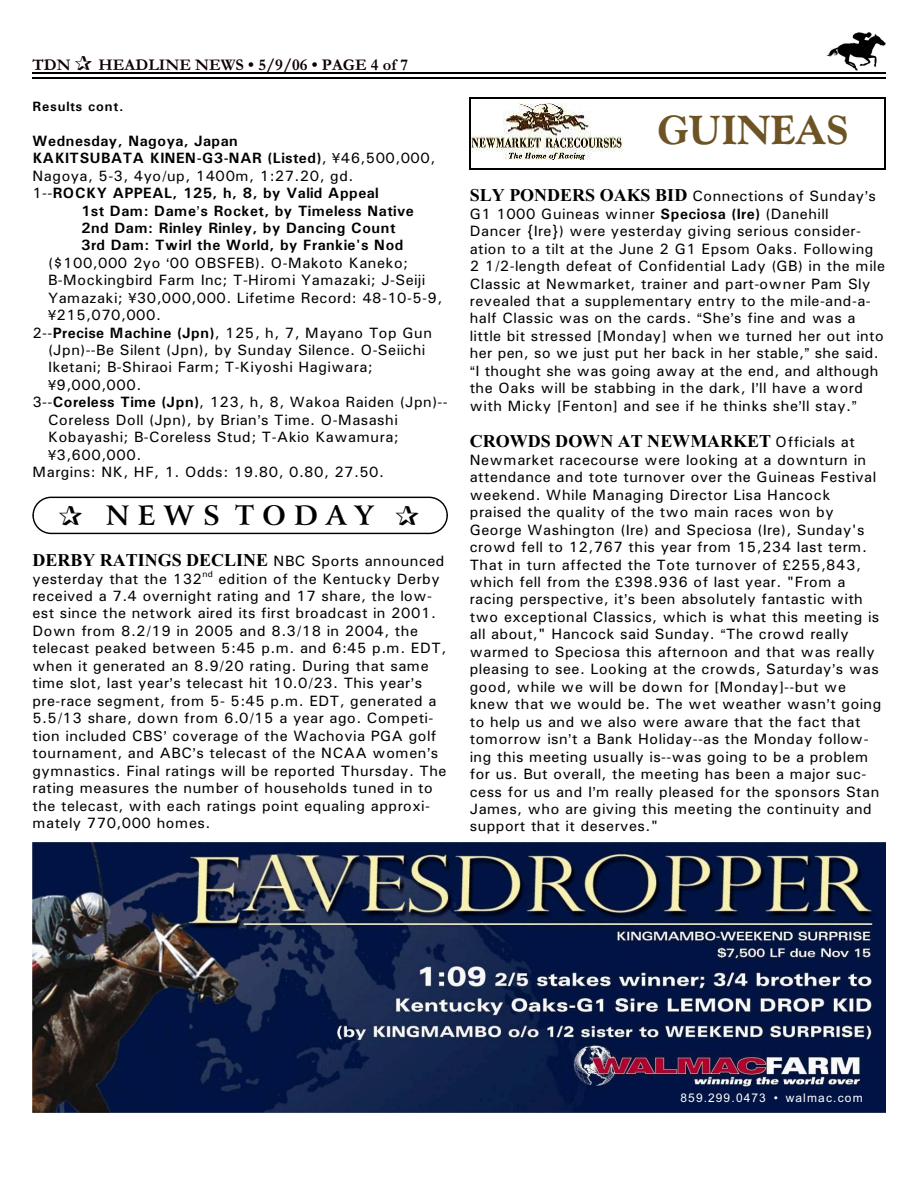
<style>
.page{position:relative;width:918px;height:1188px;background:#fff}
.page>*{position:absolute;margin:0;border:0;box-sizing:border-box;transform-origin:0 0}
.t1{font:40.5px "Goudy Ol St X Bd BT";letter-spacing:.005em;color:#6e5424}
.t2{font:700 27px "Arrus BT";letter-spacing:.305em;color:#000}
.t3{font:700 18px "Times New Roman";color:#000}
.t4{font:700 16.5px "Garamond";letter-spacing:.005em;color:#0f0000}
.t5{font:15px/17.4px "Univers";letter-spacing:.03em;color:#000}
.t6{font:700 15px/17.4px "Univers";letter-spacing:.035em;color:#000}
.t7{font:700 13.5px "Univers";letter-spacing:.065em;color:#000}
.t8{font:12px "Arial";letter-spacing:.09em;color:#fff}
.t9{font:9px "Univers";color:#000}
.s1{font-weight:400}
.s2{font-weight:700}
.s3{font-family:"Univers";font-weight:400;font-size:15px}
.s4{font-family:"Times New Roman";font-weight:700;font-size:18px}
</style>
<div class="page">
<img style="left:826px;top:32px;width:60px;height:38px">
<hr style="left:32px;top:72px;width:853px;height:1px;background:#000">
<hr style="left:32px;top:77px;width:853px;height:2px;background:#000">
<div style="left:32px;top:497px;width:416px;height:37px;border:1px solid #000;border-radius:18px"></div>
<img style="left:471px;top:104px;width:152px;height:56px">
<hr style="left:470px;top:97px;width:1px;height:73px;background:#000">
<hr style="left:884px;top:97px;width:1px;height:73px;background:#000">
<hr style="left:470px;top:97px;width:415px;height:1px;background:#000">
<hr style="left:470px;top:169px;width:415px;height:1px;background:#000">
<img style="left:32px;top:842px;width:854px;height:270px">
<p class="t4" style="left:32px;top:59px;width:40px">TDN</p>
<p class="t4" style="left:98px;top:59px;width:311px">HEADLINE NEWS • 5/9/06 • PAGE 4 of 7</p>
<p class="t7" style="left:32px;top:102px;width:93px">Results cont.</p>
<p class="t6" style="left:32px;top:133px;width:405px">Wednesday, Nagoya, Japan<br>KAKITSUBATA KINEN-G3-NAR (Listed)<span class="s1">, 46,500,000, Nagoya, 5-3, 4yo/up, 1400m, 1:27.20, gd.<br>1--</span>ROCKY APPEAL, 125, h, 8, by Valid Appeal</p>
<p class="t6" style="left:81px;top:203px;width:334px">1st Dam: Dame s Rocket, by Timeless Native<br>2nd Dam: Rinley Rinley, by Dancing Count<br>3rd Dam: Twirl the World, by Frankie's Nod</p>
<p class="t5" style="left:48px;top:255px;width:362px">($100,000 2yo 00 OBSFEB). O-Makoto Kaneko;</p>
<p class="t5" style="left:48px;top:273px;width:379px">B-Mockingbird Farm Inc; T-Hiromi Yamazaki; J-Seiji</p>
<p class="t5" style="left:48px;top:290px;width:396px">Yamazaki; 30,000,000. Lifetime Record: 48-10-5-9,</p>
<p class="t5" style="left:57px;top:308px;width:106px">215,070,000.</p>
<p class="t5" style="left:32px;top:325px;width:401px">2--<span class="s2">Precise Machine (Jpn)</span>, 125, h, 7, Mayano Top Gun</p>
<p class="t5" style="left:48px;top:342px;width:379px">(Jpn)--Be Silent (Jpn), by Sunday Silence. O-Seiichi</p>
<p class="t5" style="left:48px;top:360px;width:326px">Iketani; B-Shiraoi Farm; T-Kiyoshi Hagiwara;</p>
<p class="t5" style="left:57px;top:377px;width:86px">9,000,000.</p>
<p class="t5" style="left:32px;top:395px;width:417px">3--<span class="s2">Coreless Time (Jpn)</span>, 123, h, 8, Wakoa Raiden (Jpn)--</p>
<p class="t5" style="left:48px;top:412px;width:351px">Coreless Doll (Jpn), by Brian s Time. O-Masashi</p>
<p class="t5" style="left:48px;top:430px;width:352px">Kobayashi; B-Coreless Stud; T-Akio Kawamura;</p>
<p class="t5" style="left:57px;top:447px;width:86px">3,600,000.</p>
<p class="t5" style="left:32px;top:465px;width:353px">Margins: NK, HF, 1. Odds: 19.80, 0.80, 27.50.</p>
<h2 class="t2" style="left:106px;top:505px;width:269px">NEWS TODAY</h2>
<p class="t3" style="left:32px;top:554px;width:414px">DERBY RATINGS DECLINE <span class="s3">NBC Sports announced</span></p>
<p class="t5" style="left:32px;top:571px;width:409px">yesterday that the 132 edition of the Kentucky Derby</p>
<p class="t9" style="left:203px;top:571px;width:12px">nd</p>
<p class="t5" style="left:32px;top:588px;width:416px">received a 7.4 overnight rating and 17 share, the low&shy;est since the network aired its first broadcast in 2001.<br>Down from 8.2/19 in 2005 and 8.3/18 in 2004, the telecast peaked between 5:45 p.m. and 6:45 p.m. EDT, when it generated an 8.9/20 rating. During that same time slot, last year s telecast hit 10.0/23. This year s pre-race segment, from 5- 5:45 p.m. EDT, generated a 5.5/13 share, down from 6.0/15 a year ago. Competi&shy;tion included CBS coverage of the Wachovia PGA golf tournament, and ABC s telecast of the NCAA women s gymnastics. Final ratings will be reported Thursday. The rating measures the number of households tuned in to the telecast, with each ratings point equaling approxi&shy;mately 770,000 homes.</p>
<h1 class="t1" style="left:658px;top:113px;width:193px">GUINEAS</h1>
<p class="t5" style="left:470px;top:189px;width:408px"><span class="s4">SLY PONDERS OAKS BID</span> Connections of Sunday s</p>
<p class="t5" style="left:470px;top:206px;width:360px">G1 1000 Guineas winner <span class="s2">Speciosa (Ire)</span> (Danehill</p>
<p class="t5" style="left:470px;top:224px;width:393px">Dancer {Ire}) were yesterday giving serious consider-</p>
<p class="t5" style="left:470px;top:241px;width:405px">ation to a tilt at the June 2 G1 Epsom Oaks. Following</p>
<p class="t5" style="left:470px;top:259px;width:417px">2 1/2-length defeat of Confidential Lady (GB) in the mile</p>
<p class="t5" style="left:470px;top:276px;width:402px">Classic at Newmarket, trainer and part-owner Pam Sly</p>
<p class="t5" style="left:470px;top:293px;width:403px">revealed that a supplementary entry to the mile-and-a-</p>
<p class="t5" style="left:470px;top:311px;width:387px">half Classic was on the cards. She s fine and was a</p>
<p class="t5" style="left:470px;top:328px;width:416px">little bit stressed [Monday] when we turned her out into</p>
<p class="t5" style="left:470px;top:346px;width:410px">her pen, so we just put her back in her stable, she said.</p>
<p class="t5" style="left:475px;top:363px;width:405px">I thought she was going away at the end, and although</p>
<p class="t5" style="left:470px;top:381px;width:395px">the Oaks will be stabbing in the dark, I ll have a word</p>
<p class="t5" style="left:470px;top:398px;width:383px">with Micky [Fenton] and see if he thinks she ll stay.</p>
<p class="t3" style="left:470px;top:435px;width:387px">CROWDS DOWN AT NEWMARKET <span class="s3">Officials at</span></p>
<p class="t5" style="left:470px;top:452px;width:413px">Newmarket racecourse were looking at a downturn in attendance and tote turnover over the Guineas Festival weekend. While Managing Director Lisa Hancock praised the quality of the two main races won by George Washington (Ire) and Speciosa (Ire), Sunday's crowd fell to 12,767 this year from 15,234 last term.<br>That in turn affected the Tote turnover of 255,843, which fell from the 398.936 of last year. "From a racing perspective, it s been absolutely fantastic with two exceptional Classics, which is what this meeting is all about," Hancock said Sunday. The crowd really warmed to Speciosa this afternoon and that was really pleasing to see. Looking at the crowds, Saturday s was good, while we will be down for [Monday]--but we knew that we would be. The wet weather wasn t going to help us and we also were aware that the fact that tomorrow isn t a Bank Holiday--as the Monday follow&shy;ing this meeting usually is--was going to be a problem for us. But overall, the meeting has been a major suc&shy;cess for us and I m really pleased for the sponsors Stan James, who are giving this meeting the continuity and support that it deserves."</p>
<p class="t8" style="left:681px;top:1093px;width:184px">859.299.0473 • walmac.com</p>
</div>
